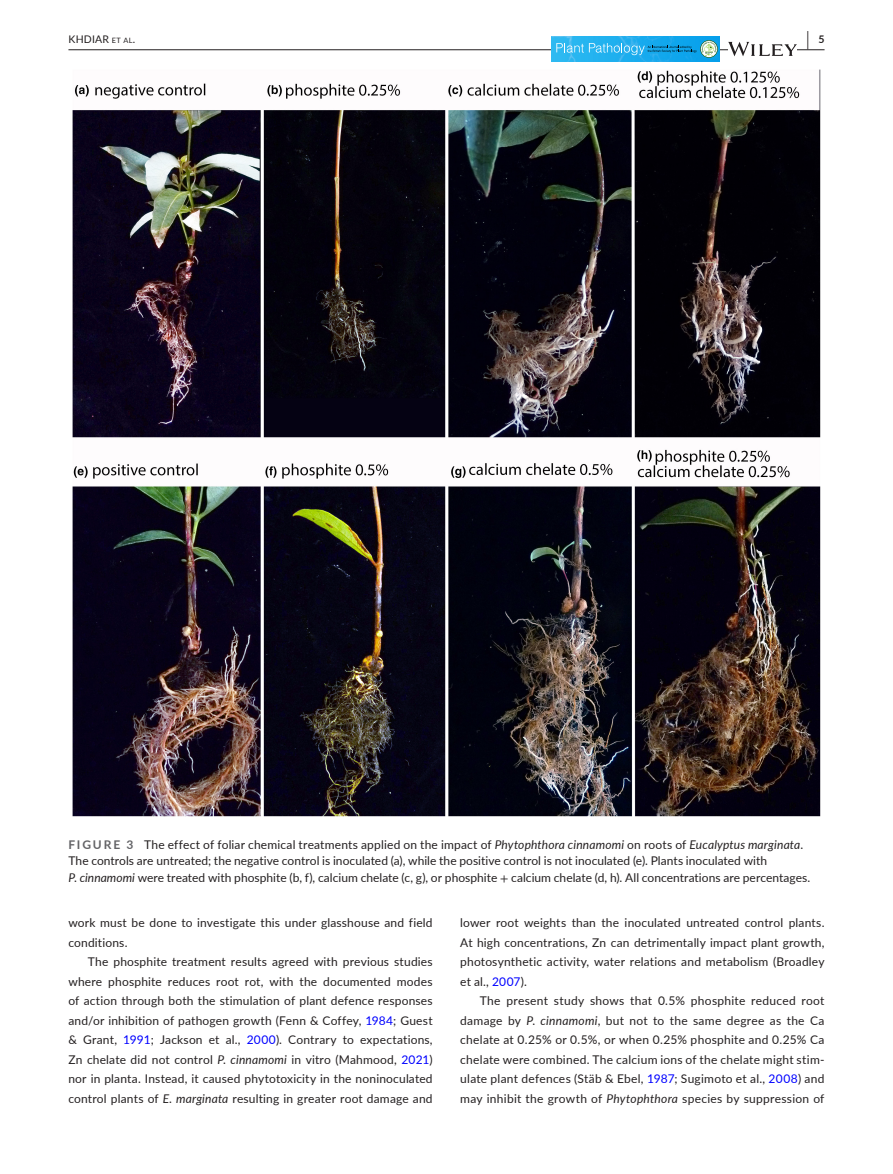
<style>
.page{position:relative;width:893px;height:1174px;background:#fff}
.page>*{position:absolute;margin:0;border:0;box-sizing:border-box;transform-origin:0 0}
.t1{font:700 19.5px "Lato";color:#231f20;scale:.43 1}
.t2{font:12px/19.5px "Lato";letter-spacing:.01em;color:#231f20;text-align:justify}
.t3{font:10.5px "Lato";letter-spacing:.025em;color:#231f20}
.s1{font-size:7.35px}
.s2{font-weight:700;color:#636366}
.s3{font-style:italic}
.s4{font-family:"STIX"}
.s5{color:#00f}
</style>
<div class="page">
<hr style="left:68px;top:49px;width:756px;height:1px;background:#231f20">
<img style="left:552px;top:36px;width:168px;height:26px">
<svg style="left:700px;top:40px;width:18px;height:18px"></svg>
<svg style="left:701px;top:41px;width:16px;height:16px"></svg>
<svg style="left:556px;top:42px;width:161px;height:14px;background:#40b3e3"></svg>
<svg style="left:728px;top:42px;width:69px;height:14px"></svg>
<img style="left:73px;top:69px;width:747px;height:747px">
<p class="t3" style="left:68px;top:31px;width:68px">KHDIAR <span class="s1">et al</span>.</p>
<h1 class="t1" style="left:807px;top:25px;width:43px">| <sup>5</sup></h1>
<p class="t2" style="left:68px;top:835px;width:743px;line-height:16.5px;text-align:left"><span class="s2">FIGURE 3</span> The effect of foliar chemical treatments applied on the impact of <span class="s3">Phytophthora cinnamomi</span> on roots of <span class="s3">Eucalyptus marginata</span>.<br>The controls are untreated; the negative control is inoculated (a), while the positive control is not inoculated (e). Plants inoculated with<br><span class="s3">P</span>. <span class="s3">cinnamomi</span> were treated with phosphite (b, f), calcium chelate (c, g), or phosphite <span class="s4">+</span> calcium chelate (d, h). All concentrations are percentages.</p>
<p class="t2" style="left:68px;top:912px;width:366px">work must be done to investigate this under glasshouse and field conditions.</p>
<p class="t2" style="left:68px;top:951px;width:366px;text-indent:20px">The phosphite treatment results agreed with previous studies where phosphite reduces root rot, with the documented modes of action through both the stimulation of plant defence responses and/or inhibition of pathogen growth (Fenn &amp; Coffey, <span class="s5">1984</span>; Guest &amp; Grant, <span class="s5">1991</span>; Jackson et al., <span class="s5">2000</span>). Contrary to expectations, Zn chelate did not control <span class="s3">P. cinnamomi</span> in vitro (Mahmood, <span class="s5">2021</span>) nor in planta. Instead, it caused phytotoxicity in the noninoculated control plants of <span class="s3">E. marginata</span> resulting in greater root damage and</p>
<p class="t2" style="left:460px;top:912px;width:366px">lower root weights than the inoculated untreated control plants.<br>At high concentrations, Zn can detrimentally impact plant growth, photosynthetic activity, water relations and metabolism (Broadley et al., <span class="s5">2007</span>).</p>
<p class="t2" style="left:460px;top:990px;width:366px;text-indent:20px">The present study shows that 0.5% phosphite reduced root damage by <span class="s3">P. cinnamomi</span>, but not to the same degree as the Ca chelate at 0.25% or 0.5%, or when 0.25% phosphite and 0.25% Ca chelate were combined. The calcium ions of the chelate might stim&shy;ulate plant defences (Stäb &amp; Ebel, <span class="s5">1987</span>; Sugimoto et al., <span class="s5">2008</span>) and may inhibit the growth of <span class="s3">Phytophthora</span> species by suppression of</p>
</div>
